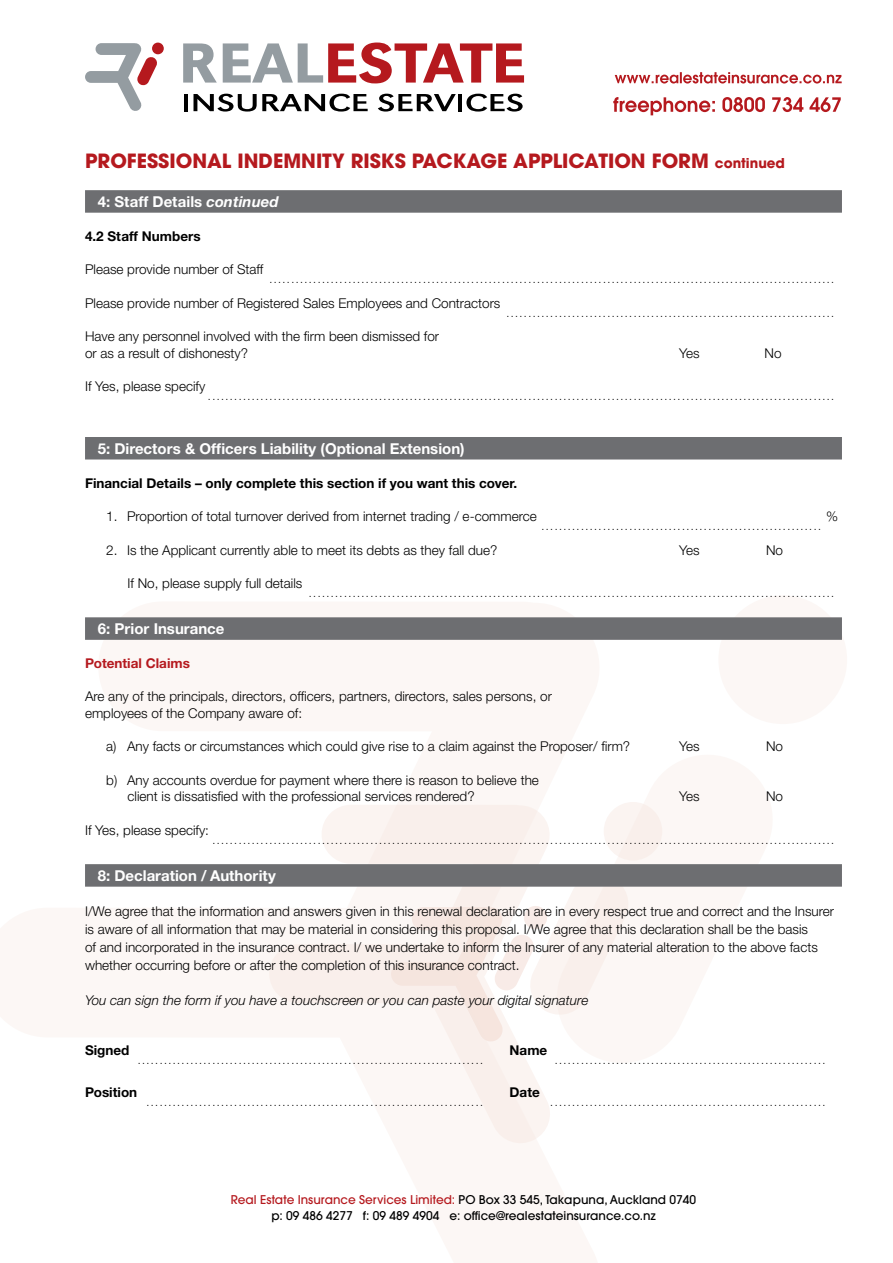
<style>
.page{position:relative;width:893px;height:1263px;background:#fff}
.page>*{position:absolute;margin:0;border:0;box-sizing:border-box;transform-origin:0 0}
.t1{font:700 19.5px "Avant Garde";color:#b5191e}
.t2{font:700 15px "Helvetica Neue CE";color:#fff}
.t3{font:300 13.5px/16.5px "Helvetica Neue CE";color:#000}
.t4{font:700 13.5px "Helvetica Neue CE";color:#000}
.t5{font:italic 300 13.5px "Helvetica Neue CE";color:#000}
.t6{font:700 13.5px "Helvetica Neue CE";color:#b5191e}
.t7{font:500 12px/16.5px "Avant Garde";color:#000;text-align:center}
.t8{font:300 10.5px "Helvetica Neue CE";color:#000}
.s1{font-size:13.5px}
.s2{font-style:italic}
.s3{color:#b5191e}
</style>
<div class="page">
<div style="left:718px;top:595px;width:129px;height:129px;background:#fcf7f5;border-radius:50%"></div>
<div style="left:609px;top:802px;width:54px;height:149px;background:#fbf5f2"></div>
<svg style="left:269px;top:804px;width:340px;height:340px"></svg>
<div style="left:85px;top:190px;width:757px;height:23px;background:#6d6e71"></div>
<div style="left:85px;top:437px;width:757px;height:22px;background:#6d6e71"></div>
<div style="left:85px;top:617px;width:757px;height:23px;background:#6d6e71"></div>
<div style="left:85px;top:864px;width:757px;height:23px;background:#6d6e71"></div>
<svg style="left:613px;top:97px;width:228px;height:18px"></svg>
<svg style="left:615px;top:72px;width:227px;height:12px"></svg>
<svg style="left:183px;top:43px;width:34px;height:40px"></svg>
<svg style="left:223px;top:43px;width:301px;height:40px"></svg>
<hr style="left:184px;top:94px;width:4px;height:17px;background:#000">
<svg style="left:193px;top:94px;width:175px;height:18px"></svg>
<svg style="left:378px;top:94px;width:78px;height:18px"></svg>
<hr style="left:458px;top:94px;width:4px;height:17px;background:#000">
<svg style="left:466px;top:94px;width:57px;height:18px"></svg>
<div style="left:152px;top:43px;width:12px;height:11px;background:#b5191e;border-radius:50%"></div>
<svg style="left:85px;top:43px;width:73px;height:68px"></svg>
<h1 class="t1" style="left:85px;top:149px;width:701px">PROFESSIONAL INDEMNITY RISKS PACKAGE APPLICATION FORM <span class="s1">continued</span></h1>
<p class="t2" style="left:98px;top:193px;width:182px">4: Staff Details <span class="s2">continued</span></p>
<p class="t4" style="left:85px;top:228px;width:117px">4.2 Staff Numbers</p>
<p class="t3" style="left:85px;top:261px;width:180px">Please provide number of Staff</p>
<p class="t8" style="left:269px;top:273px;width:566px">.................................................................................................................................</p>
<p class="t3" style="left:85px;top:295px;width:417px">Please provide number of Registered Sales Employees and Contractors</p>
<p class="t8" style="left:506px;top:307px;width:329px">...........................................................................</p>
<p class="t3" style="left:85px;top:328px;width:356px">Have any personnel involved with the firm been dismissed for or as a result of dishonesty?</p>
<p class="t3" style="left:679px;top:345px;width:22px">Yes</p>
<p class="t3" style="left:765px;top:345px;width:19px">No</p>
<p class="t3" style="left:85px;top:378px;width:122px">If Yes, please specify</p>
<p class="t8" style="left:208px;top:390px;width:628px">...............................................................................................................................................</p>
<p class="t2" style="left:98px;top:439px;width:368px">5: Directors &amp; Officers Liability (Optional Extension)</p>
<p class="t4" style="left:85px;top:474px;width:434px">Financial Details – only complete this section if you want this cover.</p>
<p class="t3" style="left:106px;top:508px;width:432px">1. Proportion of total turnover derived from internet trading / e-commerce</p>
<p class="t3" style="left:826px;top:508px;width:14px">%</p>
<p class="t8" style="left:541px;top:520px;width:281px">................................................................</p>
<p class="t3" style="left:106px;top:541px;width:393px">2. Is the Applicant currently able to meet its debts as they fall due?</p>
<p class="t3" style="left:679px;top:541px;width:22px">Yes</p>
<p class="t3" style="left:766px;top:541px;width:19px">No</p>
<p class="t3" style="left:128px;top:575px;width:176px">If No, please supply full details</p>
<p class="t8" style="left:309px;top:587px;width:527px">........................................................................................................................</p>
<p class="t2" style="left:98px;top:620px;width:128px">6: Prior Insurance</p>
<p class="t6" style="left:85px;top:655px;width:106px">Potential Claims</p>
<p class="t3" style="left:85px;top:688px;width:468px">Are any of the principals, directors, officers, partners, directors, sales persons, or employees of the Company aware of:</p>
<p class="t3" style="left:106px;top:738px;width:525px">a) Any facts or circumstances which could give rise to a claim against the Proposer/ firm?</p>
<p class="t3" style="left:679px;top:738px;width:22px">Yes</p>
<p class="t3" style="left:766px;top:738px;width:19px">No</p>
<p class="t3" style="left:128px;top:772px;width:413px;text-indent:-21px">b) Any accounts overdue for payment where there is reason to believe the client is dissatisfied with the professional services rendered?</p>
<p class="t3" style="left:679px;top:788px;width:22px">Yes</p>
<p class="t3" style="left:766px;top:788px;width:19px">No</p>
<p class="t3" style="left:85px;top:822px;width:126px">If Yes, please specify:</p>
<p class="t8" style="left:212px;top:834px;width:623px">..............................................................................................................................................</p>
<p class="t2" style="left:98px;top:866px;width:180px">8: Declaration / Authority</p>
<p class="t3" style="left:85px;top:902px;width:751px;line-height:18px">I/We agree that the information and answers given in this renewal declaration are in every respect true and correct and the Insurer is aware of all information that may be material in considering this proposal. I/We agree that this declaration shall be the basis<br>of and incorporated in the insurance contract. I/ we undertake to inform the Insurer of any material alteration to the above facts whether occurring before or after the completion of this insurance contract.</p>
<p class="t5" style="left:85px;top:992px;width:505px">You can sign the form if you have a touchscreen or you can paste your digital signature</p>
<p class="t4" style="left:85px;top:1041px;width:46px">Signed</p>
<p class="t8" style="left:138px;top:1053px;width:347px">...............................................................................</p>
<p class="t4" style="left:510px;top:1041px;width:39px">Name</p>
<p class="t8" style="left:555px;top:1053px;width:272px">..............................................................</p>
<p class="t4" style="left:85px;top:1083px;width:54px">Position</p>
<p class="t8" style="left:146px;top:1095px;width:338px">.............................................................................</p>
<p class="t4" style="left:510px;top:1083px;width:32px">Date</p>
<p class="t8" style="left:550px;top:1095px;width:277px">...............................................................</p>
<p class="t7" style="left:231px;top:1191px;width:467px"><span class="s3">Real Estate Insurance Services Limited:</span> PO Box 33 545, Takapuna, Auckland 0740 p: 09 486 4277 f: 09 489 4904 e: office@realestateinsurance.co.nz</p>
</div>
